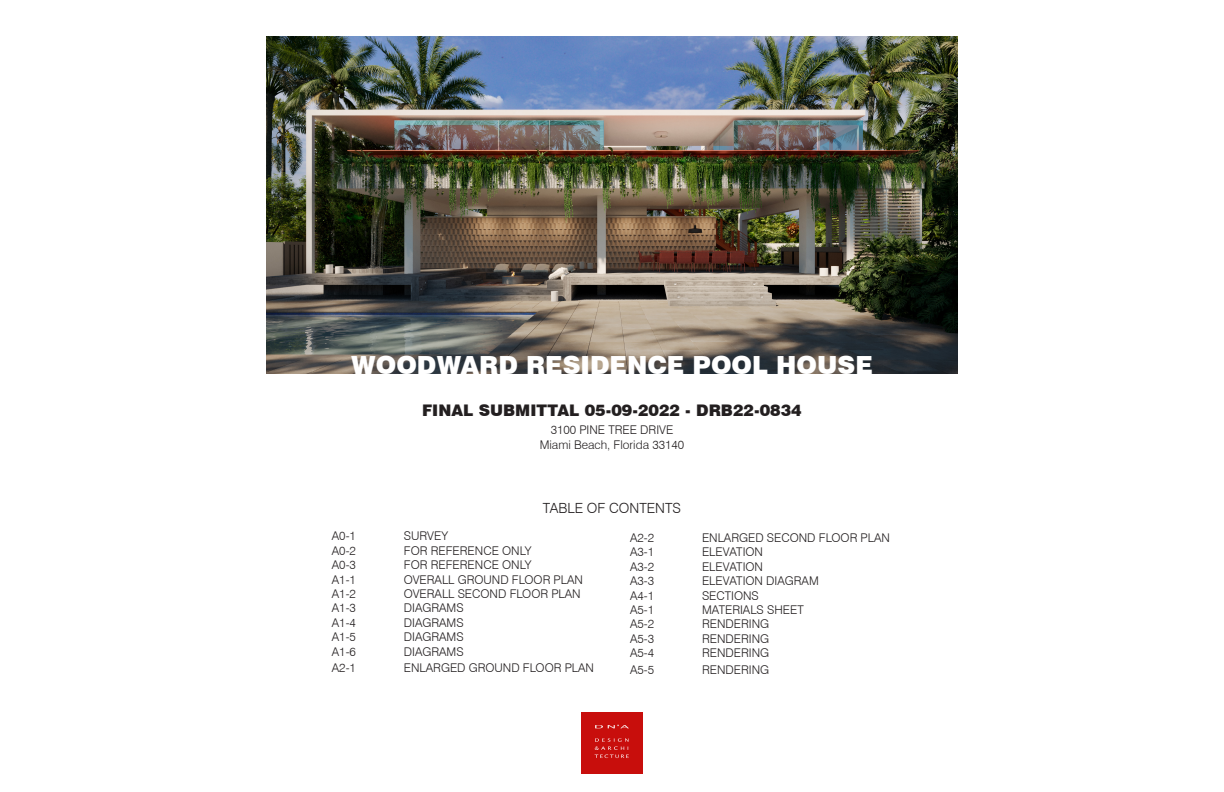
<style>
.page{position:relative;width:1224px;height:792px;background:#fff}
.page>*{position:absolute;margin:0;border:0;box-sizing:border-box;transform-origin:0 0}
.t1{font:900 25px "Swiss 721 BT";color:#fff}
.t2{font:900 16px "Swiss 721 BT";color:#231f20}
.t3{font:300 14px "Swiss 721 BT";color:#231f20}
.t4{font:300 12px "Swiss 721 BT";color:#231f20}
</style>
<div class="page">
<img style="left:581px;top:713px;width:62px;height:61px">
<img style="left:267px;top:36px;width:690px;height:337px">
<p class="t1" style="left:351px;top:350px;width:523px">WOODWARD RESIDENCE POOL HOUSE</p>
<p class="t2" style="left:422px;top:400px;width:381px">FINAL SUBMITTAL 05-09-2022 - DRB22-0834</p>
<p class="t4" style="left:551px;top:423px;width:124px">3100 PINE TREE DRIVE</p>
<p class="t4" style="left:540px;top:437px;width:146px">Miami Beach, Florida 33140</p>
<p class="t3" style="left:543px;top:499px;width:140px">TABLE OF CONTENTS</p>
<p class="t4" style="left:332px;top:529px;width:26px">A0-1</p>
<p class="t4" style="left:404px;top:529px;width:46px">SURVEY</p>
<p class="t4" style="left:332px;top:543px;width:26px">A0-2</p>
<p class="t4" style="left:404px;top:543px;width:129px">FOR REFERENCE ONLY</p>
<p class="t4" style="left:332px;top:558px;width:26px">A0-3</p>
<p class="t4" style="left:404px;top:558px;width:129px">FOR REFERENCE ONLY</p>
<p class="t4" style="left:332px;top:572px;width:26px">A1-1</p>
<p class="t4" style="left:404px;top:572px;width:181px">OVERALL GROUND FLOOR PLAN</p>
<p class="t4" style="left:332px;top:587px;width:26px">A1-2</p>
<p class="t4" style="left:404px;top:587px;width:178px">OVERALL SECOND FLOOR PLAN</p>
<p class="t4" style="left:332px;top:601px;width:26px">A1-3</p>
<p class="t4" style="left:404px;top:601px;width:61px">DIAGRAMS</p>
<p class="t4" style="left:332px;top:615px;width:26px">A1-4</p>
<p class="t4" style="left:404px;top:615px;width:61px">DIAGRAMS</p>
<p class="t4" style="left:332px;top:630px;width:26px">A1-5</p>
<p class="t4" style="left:404px;top:630px;width:61px">DIAGRAMS</p>
<p class="t4" style="left:332px;top:644px;width:26px">A1-6</p>
<p class="t4" style="left:404px;top:644px;width:61px">DIAGRAMS</p>
<p class="t4" style="left:332px;top:661px;width:26px">A2-1</p>
<p class="t4" style="left:404px;top:661px;width:192px">ENLARGED GROUND FLOOR PLAN</p>
<p class="t4" style="left:630px;top:530px;width:26px">A2-2</p>
<p class="t4" style="left:702px;top:530px;width:189px">ENLARGED SECOND FLOOR PLAN</p>
<p class="t4" style="left:630px;top:545px;width:26px">A3-1</p>
<p class="t4" style="left:702px;top:545px;width:63px">ELEVATION</p>
<p class="t4" style="left:630px;top:559px;width:26px">A3-2</p>
<p class="t4" style="left:702px;top:559px;width:63px">ELEVATION</p>
<p class="t4" style="left:630px;top:574px;width:26px">A3-3</p>
<p class="t4" style="left:702px;top:574px;width:118px">ELEVATION DIAGRAM</p>
<p class="t4" style="left:630px;top:588px;width:26px">A4-1</p>
<p class="t4" style="left:702px;top:588px;width:58px">SECTIONS</p>
<p class="t4" style="left:630px;top:602px;width:26px">A5-1</p>
<p class="t4" style="left:702px;top:602px;width:103px">MATERIALS SHEET</p>
<p class="t4" style="left:630px;top:617px;width:26px">A5-2</p>
<p class="t4" style="left:702px;top:617px;width:69px">RENDERING</p>
<p class="t4" style="left:630px;top:631px;width:26px">A5-3</p>
<p class="t4" style="left:702px;top:631px;width:69px">RENDERING</p>
<p class="t4" style="left:630px;top:646px;width:26px">A5-4</p>
<p class="t4" style="left:702px;top:646px;width:69px">RENDERING</p>
<p class="t4" style="left:630px;top:662px;width:26px">A5-5</p>
<p class="t4" style="left:702px;top:662px;width:69px">RENDERING</p>
</div>
